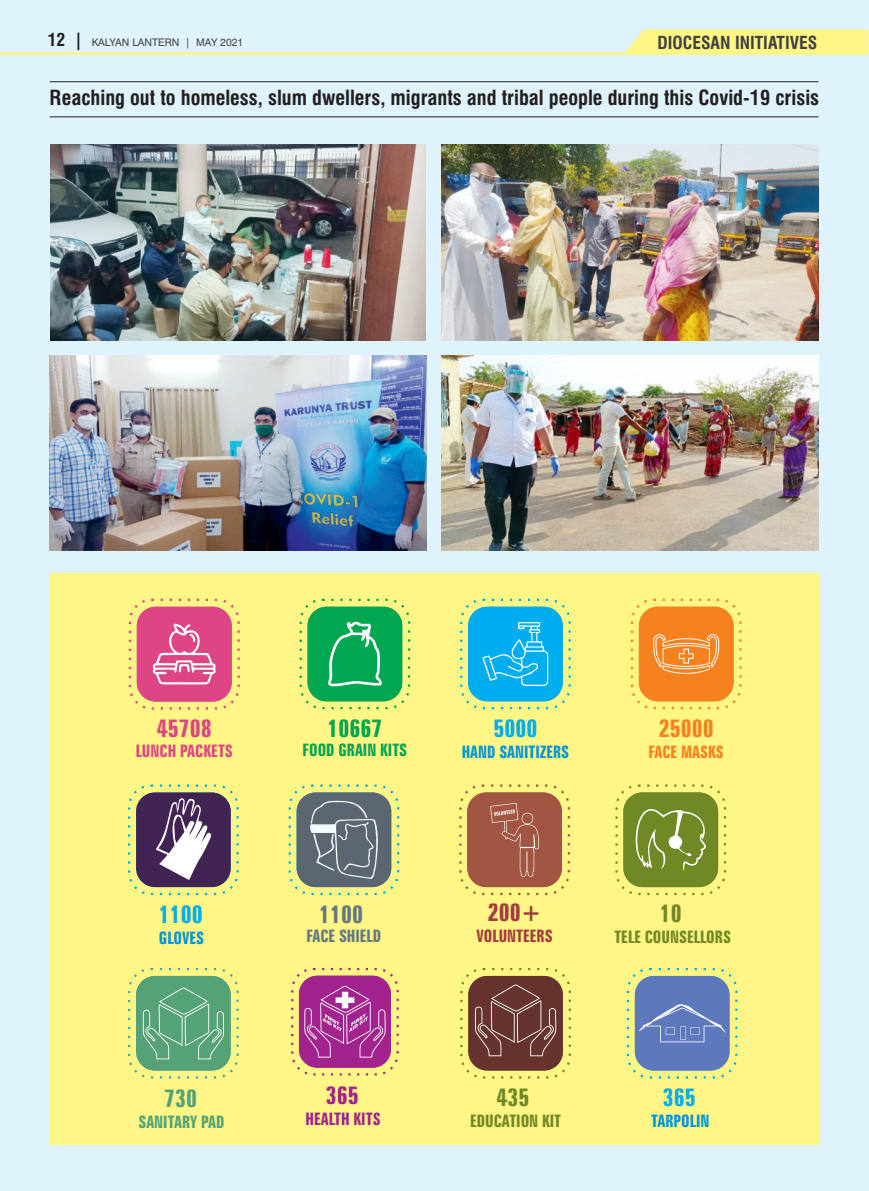
<style>
.page{position:relative;width:869px;height:1191px;background:#fff}
.page>*{position:absolute;margin:0;border:0;box-sizing:border-box;transform-origin:0 0}
.t1{font:700 extra-condensed 25.03px "Zurich BT";color:#00aeef}
.t2{font:700 extra-condensed 25.03px "Zurich BT";color:#708925}
.t3{font:700 extra-condensed 25.03px "Zurich BT";color:#f5821f}
.t4{font:700 extra-condensed 25.03px "Zurich BT";color:#de4585}
.t5{font:700 extra-condensed 25.03px "Zurich BT";color:#00a650}
.t6{font:700 extra-condensed 25.03px "Zurich BT";color:#647883}
.t7{font:700 extra-condensed 25.03px "Zurich BT";color:#a33d3d}
.t8{font:700 extra-condensed 25.03px "Zurich BT";color:#a3238e}
.t9{font:700 extra-condensed 25.03px "Zurich BT";color:#54a275}
.t10{font:700 condensed 20.3px "Swiss 721 BT";color:#231f20}
.t11{font:700 condensed 17.5px "Swiss 721 BT";color:#414142}
.t12{font:700 extra-condensed 17.15px "Zurich BT";color:#0095da}
.t13{font:700 extra-condensed 17.15px "Zurich BT";color:#708925}
.t14{font:700 extra-condensed 17.15px "Zurich BT";color:#00a650}
.t15{font:700 extra-condensed 17.15px "Zurich BT";color:#de4585}
.t16{font:700 extra-condensed 17.15px "Zurich BT";color:#54a275}
.t17{font:700 extra-condensed 17.15px "Zurich BT";color:#a3238e}
.t18{font:700 extra-condensed 17.15px "Zurich BT";color:#a33d3d}
.t19{font:700 extra-condensed 17.15px "Zurich BT";color:#647883}
.t20{font:700 extra-condensed 17.15px "Zurich BT";color:#f5821f}
.t21{font:10.5px "Swiss 721 BT";color:#414142}
.s1{font-weight:700;font-stretch:condensed;font-size:17.5px;color:#231f20}
</style>
<div class="page">
<div style="left:0;top:0;width:868px;height:1191px;background:#dff3fd"></div>
<div style="left:50px;top:573px;width:768px;height:571px;background:#fff685"></div>
<svg style="left:460px;top:968px;width:110px;height:110px"></svg>
<svg style="left:615px;top:784px;width:110px;height:111px"></svg>
<svg style="left:291px;top:968px;width:107px;height:107px"></svg>
<svg style="left:626px;top:968px;width:111px;height:110px"></svg>
<svg style="left:631px;top:598px;width:110px;height:111px"></svg>
<svg style="left:128px;top:968px;width:111px;height:110px"></svg>
<svg style="left:128px;top:784px;width:111px;height:111px"></svg>
<svg style="left:460px;top:598px;width:110px;height:111px"></svg>
<svg style="left:129px;top:598px;width:110px;height:111px"></svg>
<svg style="left:459px;top:784px;width:110px;height:111px"></svg>
<svg style="left:288px;top:598px;width:122px;height:297px"></svg>
<hr style="left:50px;top:81px;width:768px;height:1px;background:#231f20">
<hr style="left:50px;top:116px;width:768px;height:1px;background:#231f20">
<svg style="left:0;top:30px;width:868px;height:25px"></svg>
<img style="left:50px;top:144px;width:375px;height:196px">
<img style="left:441px;top:355px;width:377px;height:196px">
<img style="left:50px;top:355px;width:376px;height:196px">
<img style="left:441px;top:144px;width:377px;height:196px">
<p class="t21" style="left:48px;top:38px;width:197px"><span class="s1">12 |</span> KALYAN LANTERN | MAY 2021</p>
<p class="t11" style="left:657px;top:36px;width:161px">DIOCESAN INITIATIVES</p>
<p class="t10" style="left:50px;top:90px;width:770px">Reaching out to homeless, slum dwellers, migrants and tribal people during this Covid-19 crisis</p>
<p class="t4" style="left:157px;top:718px;width:57px">45708</p>
<p class="t5" style="left:327px;top:717px;width:56px">10667</p>
<p class="t1" style="left:493px;top:718px;width:45px">5000</p>
<p class="t3" style="left:658px;top:718px;width:56px">25000</p>
<p class="t15" style="left:136px;top:743px;width:99px">LUNCH PACKETS</p>
<p class="t14" style="left:302px;top:743px;width:106px">FOOD GRAIN KITS</p>
<p class="t12" style="left:461px;top:745px;width:109px">HAND SANITIZERS</p>
<p class="t20" style="left:648px;top:745px;width:77px">FACE MASKS</p>
<p class="t1" style="left:159px;top:903px;width:45px">1100</p>
<p class="t12" style="left:159px;top:930px;width:47px">GLOVES</p>
<p class="t6" style="left:319px;top:903px;width:45px">1100</p>
<p class="t7" style="left:487px;top:902px;width:55px">200+</p>
<p class="t19" style="left:306px;top:929px;width:76px">FACE SHIELD</p>
<p class="t18" style="left:476px;top:929px;width:77px">VOLUNTEERS</p>
<p class="t2" style="left:659px;top:903px;width:23px">10</p>
<p class="t13" style="left:614px;top:930px;width:118px">TELE COUNSELLORS</p>
<p class="t9" style="left:164px;top:1087px;width:34px">730</p>
<p class="t8" style="left:325px;top:1084px;width:34px">365</p>
<p class="t2" style="left:496px;top:1086px;width:34px">435</p>
<p class="t1" style="left:662px;top:1087px;width:34px">365</p>
<p class="t16" style="left:138px;top:1114px;width:87px">SANITARY PAD</p>
<p class="t17" style="left:305px;top:1111px;width:76px">HEALTH KITS</p>
<p class="t13" style="left:470px;top:1113px;width:93px">EDUCATION KIT</p>
<p class="t12" style="left:650px;top:1114px;width:60px">TARPOLIN</p>
</div>
